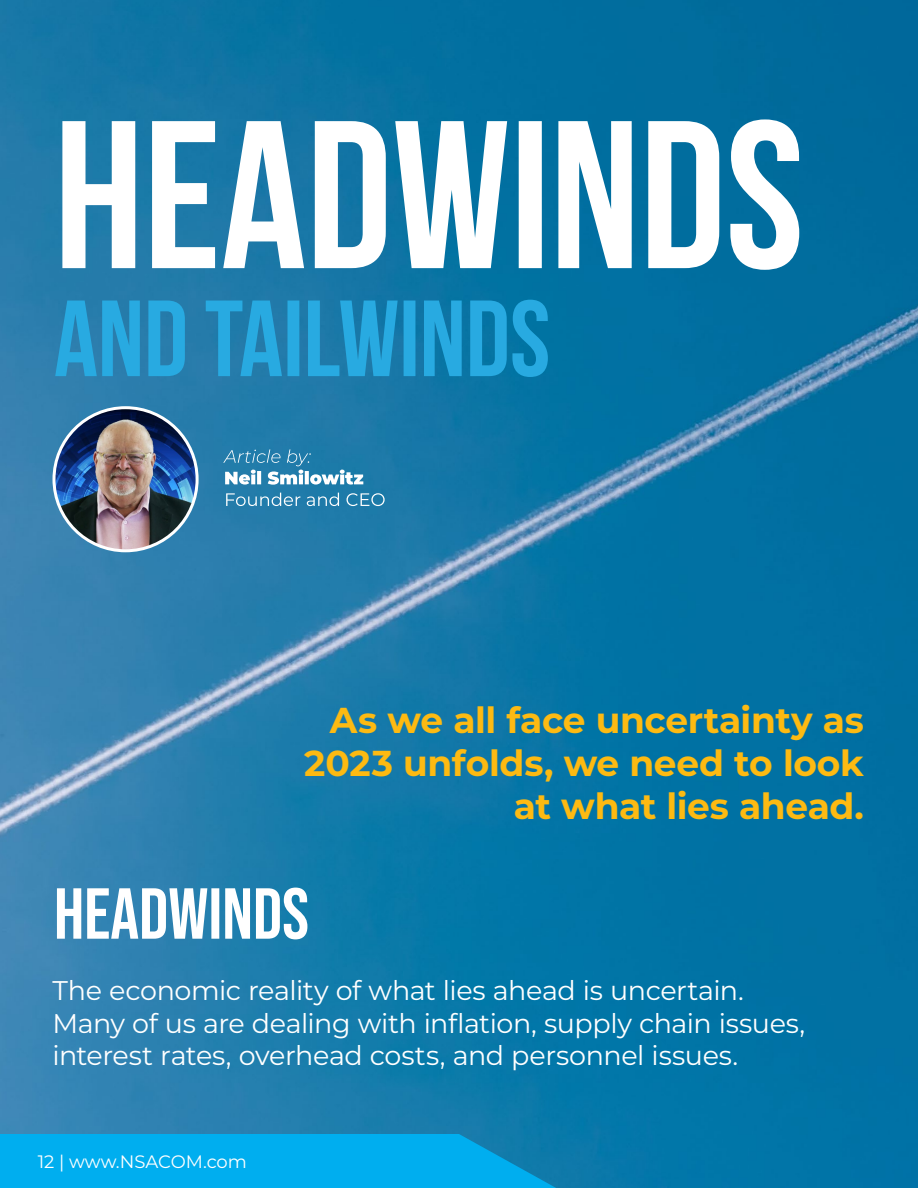
<style>
.page{position:relative;width:918px;height:1188px;background:#fff}
.page>*{position:absolute;margin:0;border:0;box-sizing:border-box;transform-origin:0 0}
.t1{font:700 36px/43.2px "Montserrat";letter-spacing:-.01em;color:#fdba12;text-align:right}
.t2{font:27px/32.4px "Montserrat";letter-spacing:-.015em;color:#fff}
.t3{font:18px "Montserrat";letter-spacing:-.005em;color:#fff}
</style>
<div class="page">
<img style="left:0;top:0;width:918px;height:1188px">
<svg style="left:0;top:1134px;width:556px;height:54px;background:#01a9e8"></svg>
<svg style="left:55px;top:300px;width:493px;height:77px;background:#2293c6"></svg>
<svg style="left:62px;top:119px;width:737px;height:151px"></svg>
<img style="left:54px;top:408px;width:143px;height:143px;border-radius:72px">
<div style="left:52px;top:406px;width:147px;height:146px;border:3px solid #fff;border-radius:50%"></div>
<svg style="left:226px;top:493px;width:159px;height:13px;background:#4f97bb"></svg>
<svg style="left:223px;top:449px;width:140px;height:36px"></svg>
<svg style="left:57px;top:888px;width:250px;height:51px"></svg>
<h1 class="t1" style="left:304px;top:696px;width:561px">As we all face uncertainty as<br>2023 unfolds, we need to look at what lies ahead.</h1>
<p class="t2" style="left:52px;top:974px;width:754px">The economic reality of what lies ahead is uncertain.<br>Many of us are dealing with inflation, supply chain issues, interest rates, overhead costs, and personnel issues.</p>
<p class="t3" style="left:38px;top:1149px;width:211px">12 | www.NSACOM.com</p>
</div>
